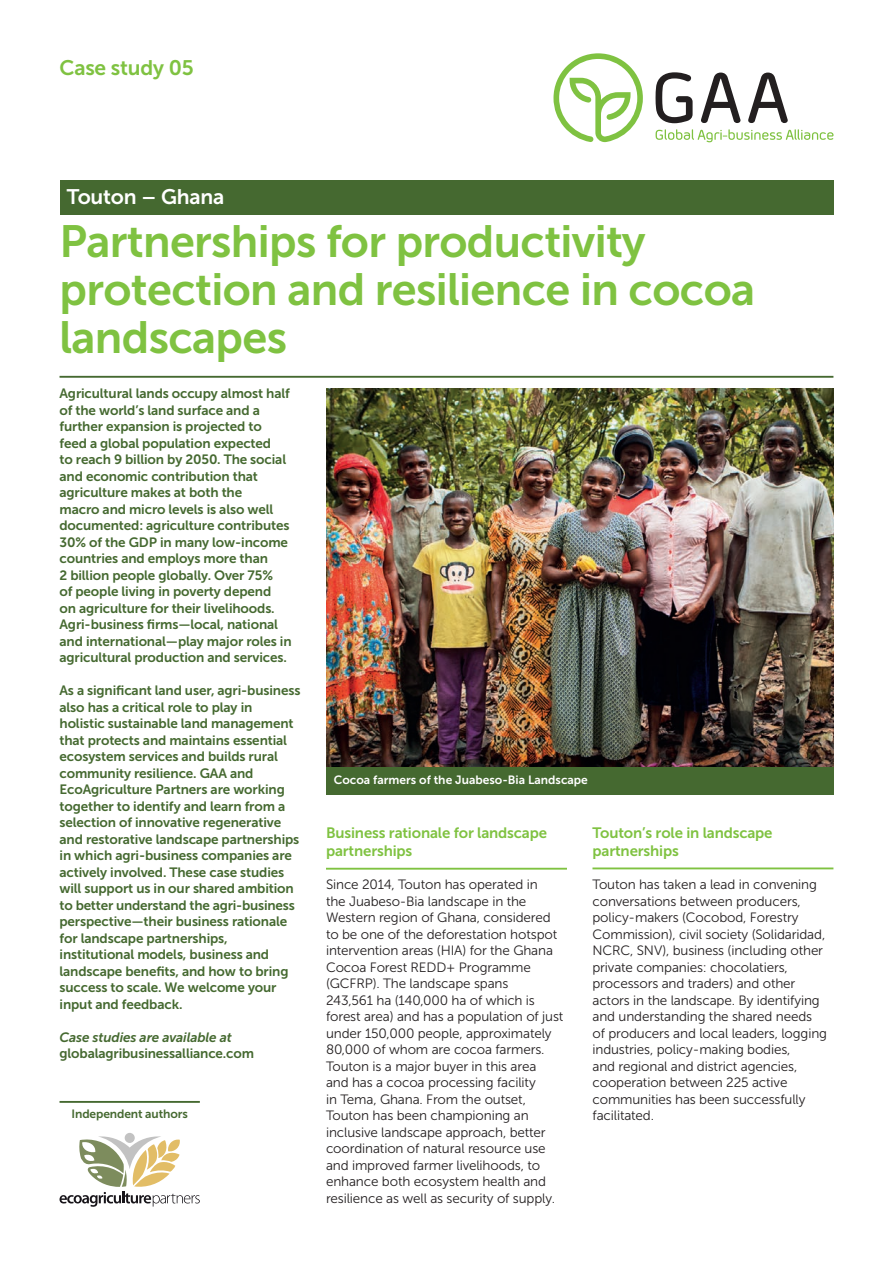
<style>
.page{position:relative;width:893px;height:1263px;background:#fff}
.page>*{position:absolute;margin:0;border:0;box-sizing:border-box;transform-origin:0 0}
.t1{font:45px/48px "Museo Sans 700";letter-spacing:-.015em;color:#7fc241}
.t2{font:21px "Museo Sans 700";letter-spacing:-.01em;color:#fff}
.t3{font:21px "Museo Sans 700";letter-spacing:-.01em;color:#7fc241}
.t4{font:15px/18px "Museo Sans 700";letter-spacing:-.01em;color:#7fc241}
.t5{font:13.5px/16.5px "Museo Sans 700";letter-spacing:-.01em;color:#456930}
.t6{font:13.5px/16.5px "Museo Sans 300";letter-spacing:-.01em;color:#231f20}
.t7{font:italic 13.5px "Museo Sans 700";letter-spacing:-.01em;color:#456930}
.t8{font:12px "Museo Sans 700";color:#fff}
.t9{font:12px "Museo Sans 700";letter-spacing:-.01em;color:#456930}
</style>
<div class="page">
<hr style="left:60px;top:376px;width:773px;height:2px;background:#456930">
<svg style="left:553px;top:53px;width:90px;height:89px"></svg>
<svg style="left:656px;top:129px;width:177px;height:13px"></svg>
<svg style="left:655px;top:72px;width:38px;height:51px"></svg>
<svg style="left:701px;top:73px;width:39px;height:50px"></svg>
<svg style="left:748px;top:73px;width:40px;height:50px"></svg>
<div style="left:60px;top:181px;width:773px;height:34px;background:#456930"></div>
<hr style="left:60px;top:1101px;width:140px;height:2px;background:#456930">
<div style="left:125px;top:1133px;width:10px;height:10px;background:#c2c2c2;border-radius:50%"></div>
<svg style="left:60px;top:1136px;width:140px;height:71px"></svg>
<hr style="left:326px;top:868px;width:241px;height:2px;background:#7fc241">
<hr style="left:592px;top:867px;width:241px;height:2px;background:#7fc241">
<img style="left:326px;top:388px;width:507px;height:379px">
<div style="left:326px;top:767px;width:507px;height:27px;background:#456930"></div>
<p class="t3" style="left:60px;top:56px;width:136px">Case study 05</p>
<p class="t2" style="left:67px;top:185px;width:159px">Touton – Ghana</p>
<p class="t1" style="left:60px;top:217px;width:697px">Partnerships for productivity protection and resilience in cocoa landscapes</p>
<p class="t5" style="left:60px;top:386px;width:232px">Agricultural lands occupy almost half</p>
<p class="t5" style="left:60px;top:402px;width:204px">of the world’s land surface and a further expansion is projected to</p>
<p class="t5" style="left:60px;top:435px;width:213px">feed a global population expected</p>
<p class="t5" style="left:60px;top:452px;width:228px">to reach 9 billion by 2050. The social</p>
<p class="t5" style="left:60px;top:468px;width:234px">and economic contribution that agriculture makes at both the<br>macro and micro levels is also well documented: agriculture contributes 30% of the GDP in many low-income countries and employs more than<br>2 billion people globally. Over 75%<br>of people living in poverty depend<br>on agriculture for their livelihoods.<br>Agri-business firms—local, national and international—play major roles in agricultural production and services.</p>
<p class="t5" style="left:60px;top:682px;width:242px">As a significant land user, agri-business also has a critical role to play in holistic sustainable land management that protects and maintains essential ecosystem services and builds rural community resilience. GAA and EcoAgriculture Partners are working together to identify and learn from a selection of innovative regenerative and restorative landscape partnerships in which agri-business companies are actively involved. These case studies will support us in our shared ambition</p>
<p class="t5" style="left:60px;top:897px;width:237px">to better understand the agri-business</p>
<p class="t5" style="left:60px;top:913px;width:229px">perspective—their business rationale</p>
<p class="t5" style="left:60px;top:930px;width:230px">for landscape partnerships, institutional models, business and landscape benefits, and how to bring success to scale. We welcome your input and feedback.</p>
<p class="t7" style="left:60px;top:1030px;width:174px">Case studies are available at</p>
<p class="t5" style="left:60px;top:1045px;width:196px">globalagribusinessalliance.com</p>
<p class="t8" style="left:334px;top:774px;width:256px">Cocoa farmers of the Juabeso-Bia Landscape</p>
<p class="t4" style="left:592px;top:824px;width:182px">Touton’s role in landscape partnerships</p>
<p class="t6" style="left:592px;top:876px;width:236px">Touton has taken a lead in convening conversations between producers, policy-makers (Cocobod, Forestry Commission), civil society (Solidaridad, NCRC, SNV), business (including other private companies: chocolatiers, processors and traders) and other actors in the landscape. By identifying and understanding the shared needs of producers and local leaders, logging industries, policy-making bodies,<br>and regional and district agencies, cooperation between 225 active communities has been successfully facilitated.</p>
<p class="t4" style="left:326px;top:824px;width:223px">Business rationale for landscape partnerships</p>
<p class="t6" style="left:326px;top:876px;width:233px">Since 2014, Touton has operated in the Juabeso-Bia landscape in the Western region of Ghana, considered to be one of the deforestation hotspot intervention areas (HIA) for the Ghana Cocoa Forest REDD+ Programme (GCFRP). The landscape spans</p>
<p class="t6" style="left:326px;top:992px;width:239px">243,561 ha (140,000 ha of which is forest area) and has a population of just under 150,000 people, approximately 80,000 of whom are cocoa farmers.<br>Touton is a major buyer in this area<br>and has a cocoa processing facility<br>in Tema, Ghana. From the outset, Touton has been championing an inclusive landscape approach, better coordination of natural resource use and improved farmer livelihoods, to enhance both ecosystem health and resilience as well as security of supply.</p>
<p class="t9" style="left:72px;top:1107px;width:118px">Independent authors</p>
</div>
